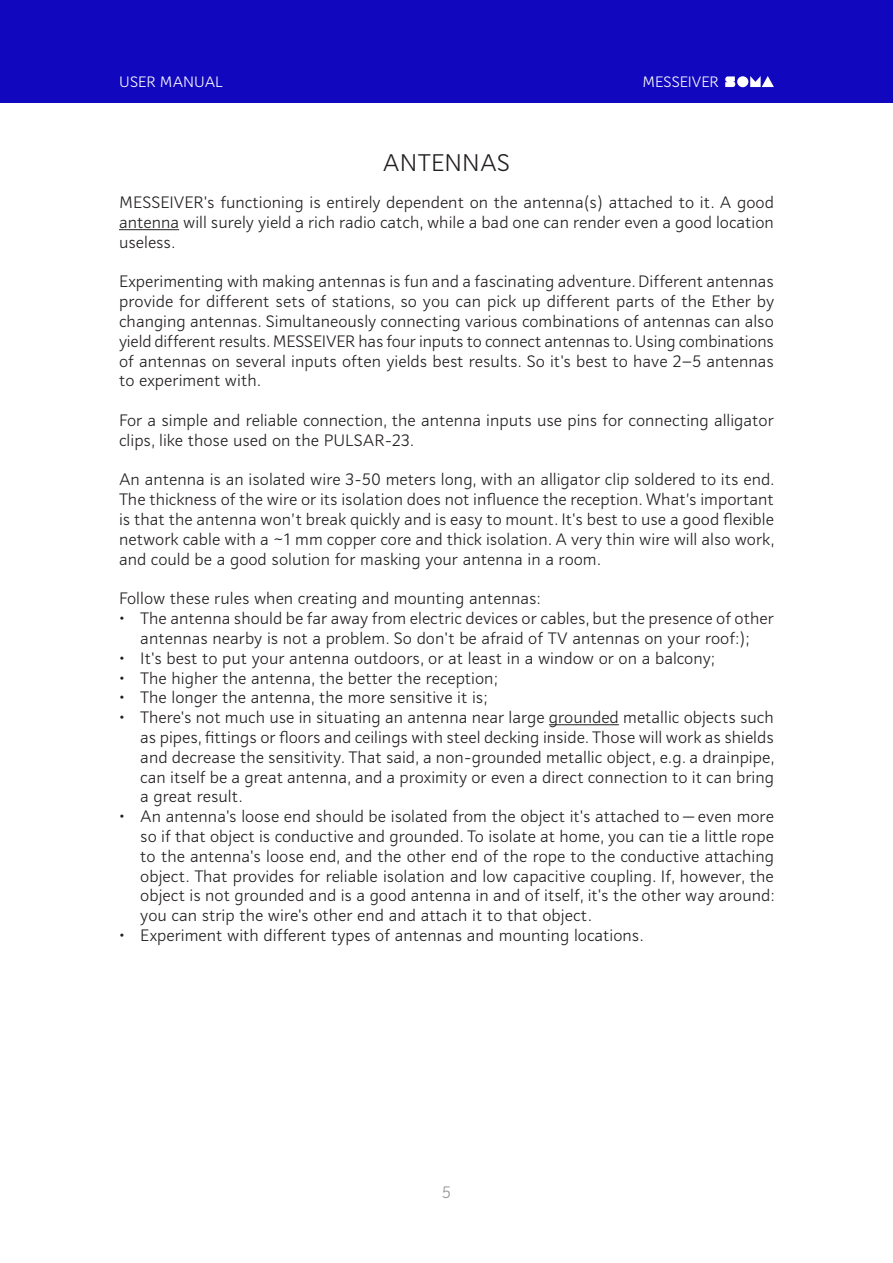
<style>
.page{position:relative;width:893px;height:1263px;background:#fff}
.page>*{position:absolute;margin:0;border:0;box-sizing:border-box;transform-origin:0 0}
.zagl{font:300 24px "Mediator";letter-spacing:.01em;color:#231f20}
.text{font:300 16.5px/19.8px "Mediator";color:#231f20;text-align:justify}
.t1{font:300 16.5px "Mediator";color:#939598}
.t2{font:300 15px "Mediator";letter-spacing:-.005em;color:#fff}
</style>
<div class="page">
<div style="left:0;top:0;width:893px;height:103px;background:#1107be"></div>
<svg style="left:750px;top:76px;width:24px;height:11px"></svg>
<svg style="left:725px;top:76px;width:10px;height:11px"></svg>
<div style="left:737px;top:76px;width:11px;height:11px;background:#fff;border-radius:50%"></div>
<hr style="left:119px;top:229px;width:60px;height:1px;background:#231f20">
<hr style="left:549px;top:724px;width:70px;height:1px;background:#231f20">
<p class="t2" style="left:119px;top:72px;width:105px">USER MANUAL</p>
<p class="t2" style="left:642px;top:72px;width:78px">MESSEIVER</p>
<p class="zagl" style="left:383px;top:147px;width:129px">ANTENNAS</p>
<p class="text" style="left:119px;top:192px;width:656px">MESSEIVER's functioning is entirely dependent on the antenna(s) attached to it. A good antenna will surely yield a rich radio catch, while a bad one can render even a good location useless.</p>
<p class="text" style="left:119px;top:272px;width:657px">Experimenting with making antennas is fun and a fascinating adventure. Different antennas provide for different sets of stations, so you can pick up different parts of the Ether by changing antennas. Simultaneously connecting various combinations of antennas can also yield different results. MESSEIVER has four inputs to connect antennas to. Using combinations of antennas on several inputs often yields best results. So it's best to have 2–5 antennas to experiment with.</p>
<p class="text" style="left:119px;top:410px;width:656px">For a simple and reliable connection, the antenna inputs use pins for connecting alligator clips, like those used on the PULSAR-23.</p>
<p class="text" style="left:119px;top:470px;width:657px;text-align:left">An antenna is an isolated wire 3-50 meters long, with an alligator clip soldered to its end.<br>The thickness of the wire or its isolation does not influence the reception. What’s important is that the antenna won’t break quickly and is easy to mount. It's best to use a good flexible network cable with a ~1 mm copper core and thick isolation. A very thin wire will also work, and could be a good solution for masking your antenna in a room.</p>
<p class="text" style="left:119px;top:588px;width:424px">Follow these rules when creating and mounting antennas:</p>
<p class="text" style="left:119px;top:608px;width:656px;text-align:center">• The antenna should be far away from electric devices or cables, but the presence of other antennas nearby is not a problem. So don't be afraid of TV antennas on your roof:);</p>
<p class="text" style="left:119px;top:648px;width:598px">• It's best to put your antenna outdoors, or at least in a window or on a balcony;</p>
<p class="text" style="left:119px;top:668px;width:381px">• The higher the antenna, the better the reception;</p>
<p class="text" style="left:119px;top:687px;width:370px">• The longer the antenna, the more sensitive it is;</p>
<p class="text" style="left:140px;top:707px;width:636px;text-indent:-21px">• There's not much use in situating an antenna near large grounded metallic objects such as pipes, fittings or floors and ceilings with steel decking inside. Those will work as shields and decrease the sensitivity. That said, a non-grounded metallic object, e.g. a drainpipe, can itself be a great antenna, and a proximity or even a direct connection to it can bring a great result.</p>
<p class="text" style="left:140px;top:806px;width:636px;text-indent:-21px">• An antenna's loose end should be isolated from the object it's attached to — even more so if that object is conductive and grounded. To isolate at home, you can tie a little rope to the antenna's loose end, and the other end of the rope to the conductive attaching object. That provides for reliable isolation and low capacitive coupling. If, however, the object is not grounded and is a good antenna in and of itself, it's the other way around: you can strip the wire's other end and attach it to that object.</p>
<p class="text" style="left:119px;top:925px;width:526px">• Experiment with different types of antennas and mounting locations.</p>
<p class="t1" style="left:442px;top:1182px;width:11px">5</p>
</div>
